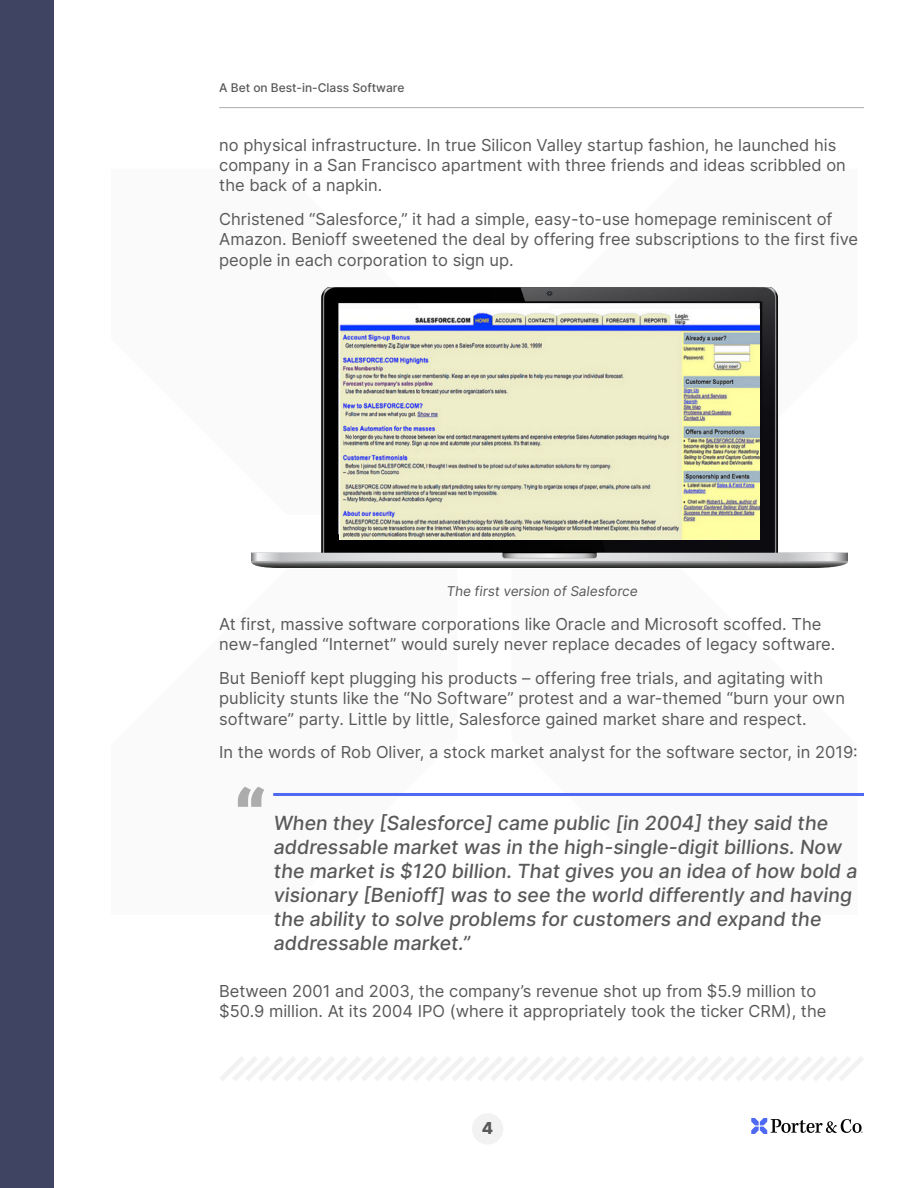
<style>
.page{position:relative;width:918px;height:1188px;background:#fff}
.page>*{position:absolute;margin:0;border:0;box-sizing:border-box;transform-origin:0 0}
.t1{font:900 75px "Inter";color:#acacac}
.t2{font:500 19.5px/24px "Inter";color:#595959}
.t3{font:16.5px/20.2px "Inter";color:#595959}
.t4{font:800 16.5px "Inter";color:#595959}
.t5{font:13.5px "Inter";color:#595959}
.t6{font:500 12px "Inter";color:#595959}
</style>
<div class="page">
<svg style="left:220px;top:1057px;width:643px;height:24px"></svg>
<div style="left:0;top:0;width:54px;height:1188px;background:#3f4463"></div>
<svg style="left:751px;top:1118px;width:111px;height:16px"></svg>
<hr style="left:219px;top:107px;width:645px;height:1px;background:#acacac">
<div style="left:472px;top:1113px;width:31px;height:32px;background:#f2f2f2;border-radius:50%"></div>
<hr style="left:273px;top:793px;width:591px;height:3px;background:#5069f2">
<img style="left:252px;top:288px;width:595px;height:280px">
<img style="left:339px;top:309px;width:420px;height:231px">
<p class="t6" style="left:219px;top:78px;width:187px">A Bet on Best-in-Class Software</p>
<p class="t3" style="left:219px;top:134px;width:628px">no physical infrastructure. In true Silicon Valley startup fashion, he launched his company in a San Francisco apartment with three friends and ideas scribbled on the back of a napkin.</p>
<p class="t3" style="left:219px;top:209px;width:641px">Christened “Salesforce,” it had a simple, easy-to-use homepage reminiscent of<br>Amazon. Benioff sweetened the deal by offering free subscriptions to the first five people in each corporation to sign up.</p>
<p class="t5" style="left:446px;top:582px;width:195px">The first version of Salesforce</p>
<p class="t3" style="left:219px;top:614px;width:618px">At first, massive software corporations like Oracle and Microsoft scoffed. The new-fangled “Internet” would surely never replace decades of legacy software.</p>
<p class="t3" style="left:219px;top:668px;width:627px">But Benioff kept plugging his products – offering free trials, and agitating with publicity stunts like the “No Software” protest and a war-themed “burn your own software” party. Little by little, Salesforce gained market share and respect.</p>
<p class="t3" style="left:219px;top:742px;width:640px">In the words of Rob Oliver, a stock market analyst for the software sector, in 2019:</p>
<h1 class="t1" style="left:233px;top:762px;width:35px">“</h1>
<p class="t2" style="left:273px;top:810px;width:588px">When they [Salesforce] came public [in 2004] they said the addressable market was in the high-single-digit billions. Now the market is $120 billion. That gives you an idea of how bold a visionary [Benioff] was to see the world differently and having the ability to solve problems for customers and expand the addressable market.”</p>
<p class="t3" style="left:219px;top:980px;width:609px">Between 2001 and 2003, the company’s revenue shot up from $5.9 million to $50.9 million. At its 2004 IPO (where it appropriately took the ticker CRM), the</p>
<p class="t4" style="left:482px;top:1116px;width:13px">4</p>
</div>
